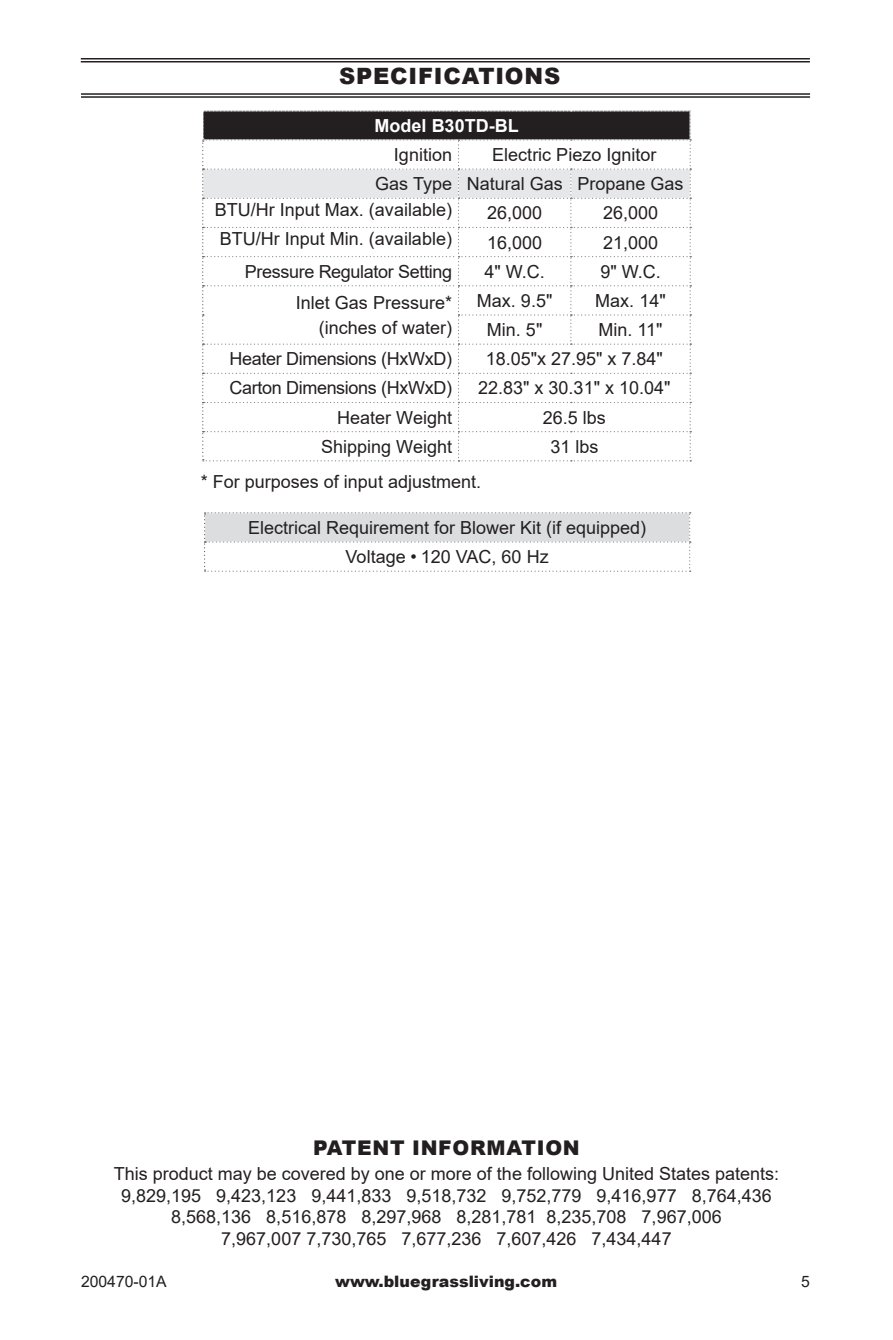
<style>
.page{position:relative;width:893px;height:1340px;background:#fff}
.page>*{position:absolute;margin:0;border:0;box-sizing:border-box;transform-origin:0 0}
.Main_Head{font:900 22.5px "Arial";letter-spacing:.035em;color:#231f20}
.Subhead{font:900 20.25px "Arial";letter-spacing:.035em;color:#231f20}
.Body_text{font:18px/21.6px "Arial";color:#231f20;text-align:center}
.Body_text-2{font:18px "Arial";letter-spacing:-.02em;color:#231f20}
.Body_text-3{font:700 18px "Arial";color:#fff}
.t1{font:900 15.75px "Arial";color:#231f20}
.t2{font:15.75px "Arial";color:#231f20}
</style>
<div class="page">
<hr style="left:81px;top:58px;width:729px;height:1px;background:#231f20">
<hr style="left:81px;top:61px;width:729px;height:1px;background:#231f20">
<hr style="left:81px;top:93px;width:729px;height:2px;background:#231f20">
<hr style="left:81px;top:96px;width:729px;height:2px;background:#231f20">
<svg style="left:204px;top:512px;width:487px;height:60px"></svg>
<svg style="left:202px;top:110px;width:489px;height:351px"></svg>
<p class="Main_Head" style="left:339px;top:60px;width:223px">SPECIFICATIONS</p>
<p class="Body_text-3" style="left:375px;top:113px;width:145px">Model B30TD-BL</p>
<p class="Body_text" style="left:394px;top:144px;width:60px">Ignition</p>
<p class="Body_text" style="left:492px;top:144px;width:166px">Electric Piezo Ignitor</p>
<p class="Body_text" style="left:375px;top:173px;width:78px">Gas Type</p>
<p class="Body_text" style="left:467px;top:173px;width:98px">Natural Gas</p>
<p class="Body_text" style="left:577px;top:173px;width:108px">Propane Gas</p>
<p class="Body_text" style="left:215px;top:199px;width:239px">BTU/Hr Input Max. (available)</p>
<p class="Body_text" style="left:487px;top:202px;width:57px">26,000</p>
<p class="Body_text" style="left:603px;top:202px;width:57px">26,000</p>
<p class="Body_text" style="left:220px;top:228px;width:234px">BTU/Hr Input Min. (available)</p>
<p class="Body_text" style="left:487px;top:231px;width:57px">16,000</p>
<p class="Body_text" style="left:603px;top:231px;width:57px">21,000</p>
<p class="Body_text-2" style="left:245px;top:259px;width:209px">Pressure Regulator Setting</p>
<p class="Body_text" style="left:484px;top:260px;width:62px">4" W.C.</p>
<p class="Body_text" style="left:600px;top:260px;width:62px">9" W.C.</p>
<p class="Body_text" style="left:296px;top:292px;width:158px">Inlet Gas Pressure*</p>
<p class="Body_text" style="left:319px;top:317px;width:135px">(inches of water)</p>
<p class="Body_text" style="left:477px;top:290px;width:77px">Max. 9.5"</p>
<p class="Body_text" style="left:595px;top:290px;width:72px">Max. 14"</p>
<p class="Body_text" style="left:487px;top:319px;width:57px">Min. 5"</p>
<p class="Body_text" style="left:598px;top:319px;width:66px">Min. 11"</p>
<p class="Body_text-2" style="left:230px;top:346px;width:224px">Heater Dimensions (HxWxD)</p>
<p class="Body_text" style="left:486px;top:348px;width:179px">18.05"x 27.95" x 7.84"</p>
<p class="Body_text-2" style="left:230px;top:376px;width:224px">Carton Dimensions (HxWxD)</p>
<p class="Body_text" style="left:478px;top:377px;width:194px">22.83" x 30.31" x 10.04"</p>
<p class="Body_text" style="left:337px;top:406px;width:116px">Heater Weight</p>
<p class="Body_text" style="left:543px;top:406px;width:65px">26.5 lbs</p>
<p class="Body_text" style="left:321px;top:435px;width:132px">Shipping Weight</p>
<p class="Body_text" style="left:550px;top:435px;width:50px">31 lbs</p>
<p class="Body_text" style="left:201px;top:471px;width:282px">* For purposes of input adjustment.</p>
<p class="Body_text" style="left:248px;top:517px;width:400px">Electrical Requirement for Blower Kit (if equipped)</p>
<p class="Body_text" style="left:346px;top:546px;width:205px">Voltage • 120 VAC, 60 Hz</p>
<p class="Subhead" style="left:313px;top:1133px;width:268px">PATENT INFORMATION</p>
<p class="Body_text" style="left:114px;top:1162px;width:667px">This product may be covered by one or more of the following United States patents:<br>9,829,195 9,423,123 9,441,833 9,518,732 9,752,779 9,416,977 8,764,436<br>8,568,136 8,516,878 8,297,968 8,281,781 8,235,708 7,967,006<br>7,967,007 7,730,765 7,677,236 7,607,426 7,434,447</p>
<p class="t2" style="left:81px;top:1270px;width:87px">200470-01A</p>
<p class="t1" style="left:335px;top:1269px;width:223px">www.bluegrassliving.com</p>
<p class="t2" style="left:801px;top:1270px;width:10px">5</p>
</div>
